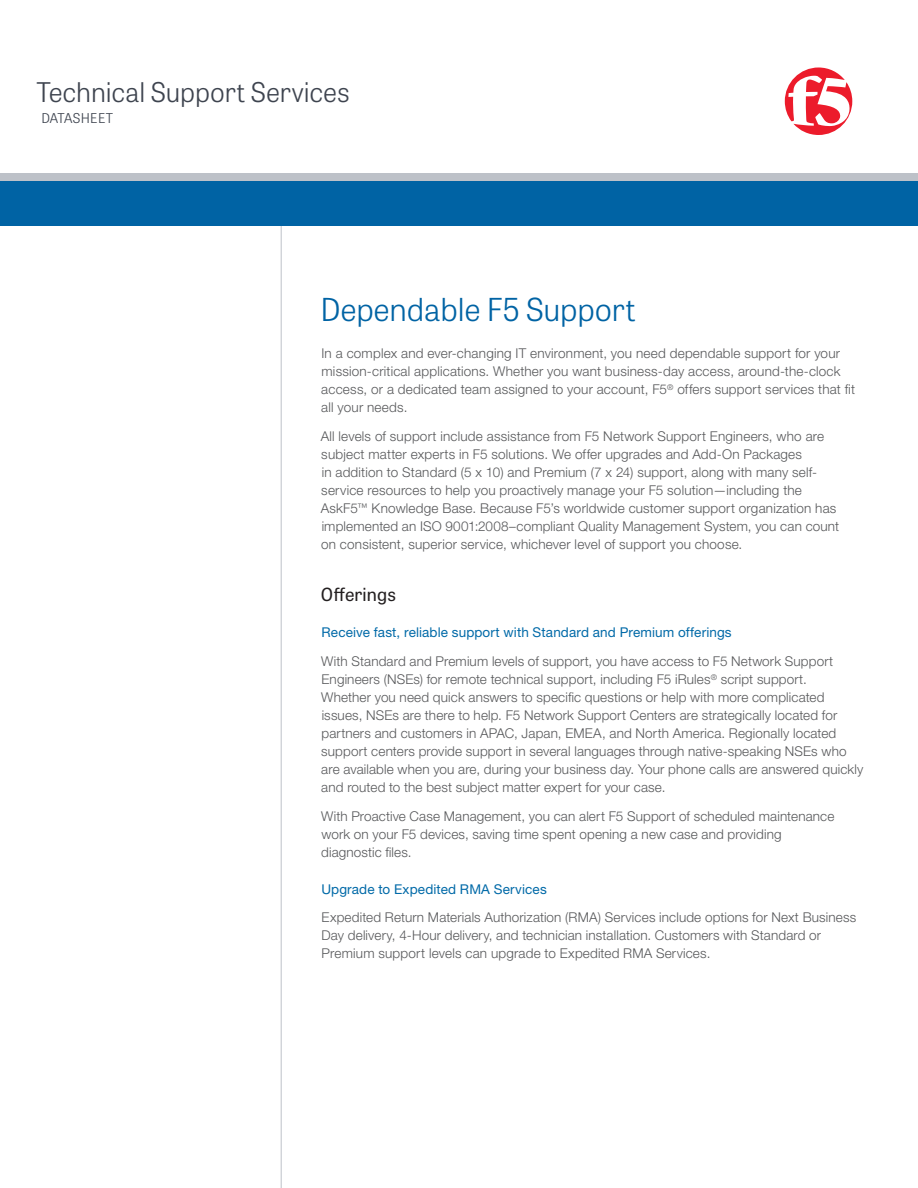
<style>
.page{position:relative;width:918px;height:1188px;background:#fff}
.page>*{position:absolute;margin:0;border:0;box-sizing:border-box;transform-origin:0 0}
.DS_headline{font:300 31.5px "Tablet Gothic";letter-spacing:-.01em;color:#0063a4}
.t1{font:300 27px "Tablet Gothic";letter-spacing:-.005em;color:#3e444f}
.DS_subhead_black{font:18px "Tablet Gothic";letter-spacing:.01em;color:#231f20}
.DS_body_copy{font:300 13.5px/18px "Helvetica Neue LT Std";letter-spacing:.01em;color:#57585a}
.DS_sub_subhead_blue{font:13.5px "Helvetica Neue LT Std";letter-spacing:.01em;color:#026aa8}
.t2{font:300 13.5px "Tablet Gothic";letter-spacing:.02em;color:#3e444f}
</style>
<div class="page">
<hr style="left:281px;top:209px;width:1px;height:979px;background:#bdc1c8">
<div style="left:0;top:175px;width:918px;height:51px;background:#0063a4"></div>
<div style="left:0;top:174px;width:918px;height:7px;background:#bdc1c8"></div>
<svg style="left:785px;top:68px;width:67px;height:67px"></svg>
<h2 class="t1" style="left:36px;top:74px;width:315px">Technical Support Services</h2>
<p class="t2" style="left:41px;top:109px;width:73px">DATASHEET</p>
<p class="DS_headline" style="left:320px;top:288px;width:317px">Dependable F5 Support</p>
<p class="DS_body_copy" style="left:321px;top:344px;width:535px">In a complex and ever-changing IT environment, you need dependable support for your mission-critical applications. Whether you want business-day access, around-the-clock access, or a dedicated team assigned to your account, F5<sup>®</sup> offers support services that fit all your needs.</p>
<p class="DS_body_copy" style="left:321px;top:427px;width:520px">All levels of support include assistance from F5 Network Support Engineers, who are subject matter experts in F5 solutions. We offer upgrades and Add-On Packages<br>in addition to Standard (5 x 10) and Premium (7 x 24) support, along with many self&shy;service resources to help you proactively manage your F5 solution—including the AskF5<sup>™</sup> Knowledge Base. Because F5’s worldwide customer support organization has implemented an ISO 9001:2008–compliant Quality Management System, you can count on consistent, superior service, whichever level of support you choose.</p>
<p class="DS_subhead_black" style="left:321px;top:582px;width:76px">Offerings</p>
<p class="DS_sub_subhead_blue" style="left:322px;top:624px;width:412px">Receive fast, reliable support with Standard and Premium offerings</p>
<p class="DS_body_copy" style="left:321px;top:652px;width:544px">With Standard and Premium levels of support, you have access to F5 Network Support Engineers (NSEs) for remote technical support, including F5 iRules<sup>®</sup> script support.<br>Whether you need quick answers to specific questions or help with more complicated issues, NSEs are there to help. F5 Network Support Centers are strategically located for partners and customers in APAC, Japan, EMEA, and North America. Regionally located support centers provide support in several languages through native-speaking NSEs who are available when you are, during your business day. Your phone calls are answered quickly and routed to the best subject matter expert for your case.</p>
<p class="DS_body_copy" style="left:321px;top:807px;width:515px">With Proactive Case Management, you can alert F5 Support of scheduled maintenance work on your F5 devices, saving time spent opening a new case and providing diagnostic files.</p>
<p class="DS_sub_subhead_blue" style="left:321px;top:881px;width:227px">Upgrade to Expedited RMA Services</p>
<p class="DS_body_copy" style="left:322px;top:908px;width:536px">Expedited Return Materials Authorization (RMA) Services include options for Next Business<br>Day delivery, 4-Hour delivery, and technician installation. Customers with Standard or<br>Premium support levels can upgrade to Expedited RMA Services.</p>
</div>
